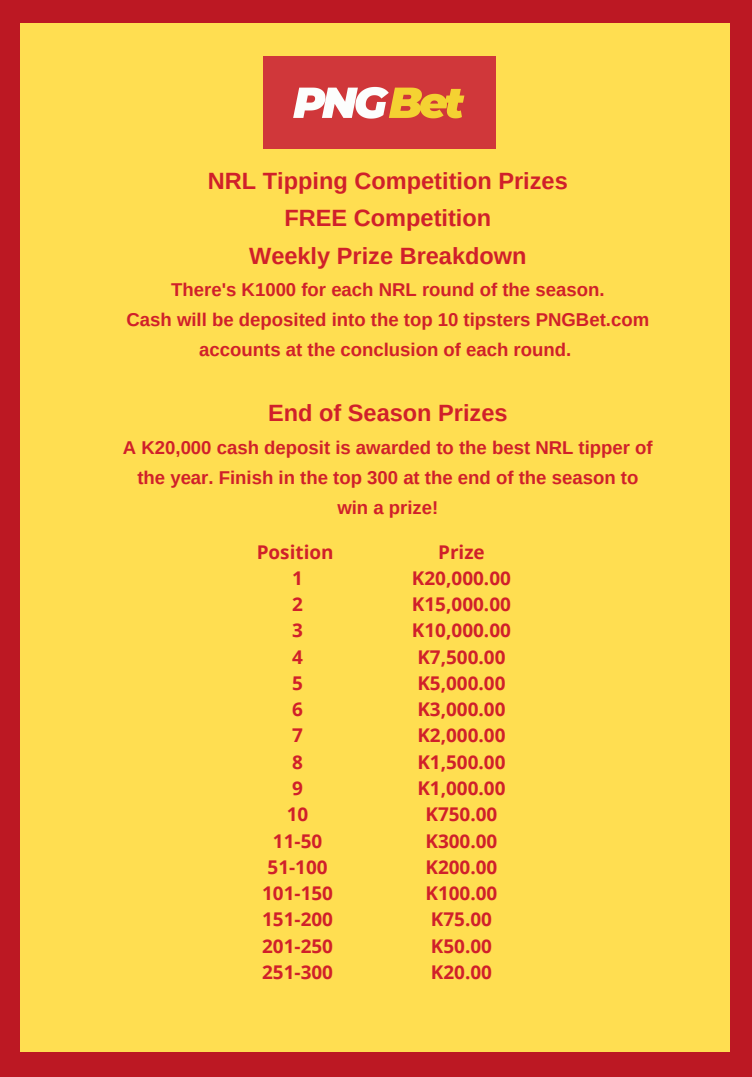
<style>
.page{position:relative;width:752px;height:1077px;background:#bc1823}
.page>*{position:absolute;margin:0;border:0;box-sizing:border-box;transform-origin:0 0}
.t1{font:700 23.5px "Arimo";color:#d0202a}
.t2{font:700 18.9px "Open Sans";color:#d0202a}
.t3{font:700 18.5px/30px "Arimo";color:#d0202a;text-align:center}
</style>
<div class="page">
<div style="left:21px;top:23px;width:709px;height:1029px;background:#ffde51"></div>
<img style="left:263px;top:56px;width:232px;height:92px">
<p class="t1" style="left:208px;top:168px;width:361px">NRL Tipping Competition Prizes</p>
<p class="t1" style="left:284px;top:205px;width:208px">FREE Competition</p>
<p class="t1" style="left:249px;top:243px;width:279px">Weekly Prize Breakdown</p>
<p class="t3" style="left:171px;top:275px;width:434px">There's K1000 for each NRL round of the season.</p>
<p class="t3" style="left:126px;top:305px;width:524px">Cash will be deposited into the top 10 tipsters PNGBet.com accounts at the conclusion of each round.</p>
<p class="t1" style="left:268px;top:400px;width:241px">End of Season Prizes</p>
<p class="t3" style="left:123px;top:432px;width:531px">A K20,000 cash deposit is awarded to the best NRL tipper of the year. Finish in the top 300 at the end of the season to win a prize!</p>
<p class="t2" style="left:257px;top:538px;width:78px">Position</p>
<p class="t2" style="left:292px;top:565px;width:12px">1</p>
<p class="t2" style="left:292px;top:591px;width:12px">2</p>
<p class="t2" style="left:292px;top:617px;width:12px">3</p>
<p class="t2" style="left:292px;top:643px;width:12px">4</p>
<p class="t2" style="left:292px;top:670px;width:12px">5</p>
<p class="t2" style="left:292px;top:696px;width:12px">6</p>
<p class="t2" style="left:292px;top:722px;width:12px">7</p>
<p class="t2" style="left:292px;top:749px;width:12px">8</p>
<p class="t2" style="left:292px;top:775px;width:12px">9</p>
<p class="t2" style="left:287px;top:801px;width:23px">10</p>
<p class="t2" style="left:273px;top:827px;width:51px">11-50</p>
<p class="t2" style="left:267px;top:854px;width:62px">51-100</p>
<p class="t2" style="left:262px;top:880px;width:72px">101-150</p>
<p class="t2" style="left:262px;top:906px;width:72px">151-200</p>
<p class="t2" style="left:262px;top:932px;width:72px">201-250</p>
<p class="t2" style="left:262px;top:959px;width:72px">251-300</p>
<p class="t2" style="left:438px;top:538px;width:48px">Prize</p>
<p class="t2" style="left:412px;top:565px;width:100px">K20,000.00</p>
<p class="t2" style="left:412px;top:591px;width:100px">K15,000.00</p>
<p class="t2" style="left:412px;top:617px;width:100px">K10,000.00</p>
<p class="t2" style="left:417px;top:643px;width:90px">K7,500.00</p>
<p class="t2" style="left:417px;top:670px;width:90px">K5,000.00</p>
<p class="t2" style="left:417px;top:696px;width:90px">K3,000.00</p>
<p class="t2" style="left:417px;top:722px;width:90px">K2,000.00</p>
<p class="t2" style="left:417px;top:749px;width:90px">K1,500.00</p>
<p class="t2" style="left:417px;top:775px;width:90px">K1,000.00</p>
<p class="t2" style="left:425px;top:801px;width:73px">K750.00</p>
<p class="t2" style="left:425px;top:827px;width:73px">K300.00</p>
<p class="t2" style="left:425px;top:854px;width:73px">K200.00</p>
<p class="t2" style="left:425px;top:880px;width:73px">K100.00</p>
<p class="t2" style="left:431px;top:906px;width:63px">K75.00</p>
<p class="t2" style="left:431px;top:932px;width:63px">K50.00</p>
<p class="t2" style="left:431px;top:959px;width:63px">K20.00</p>
</div>
